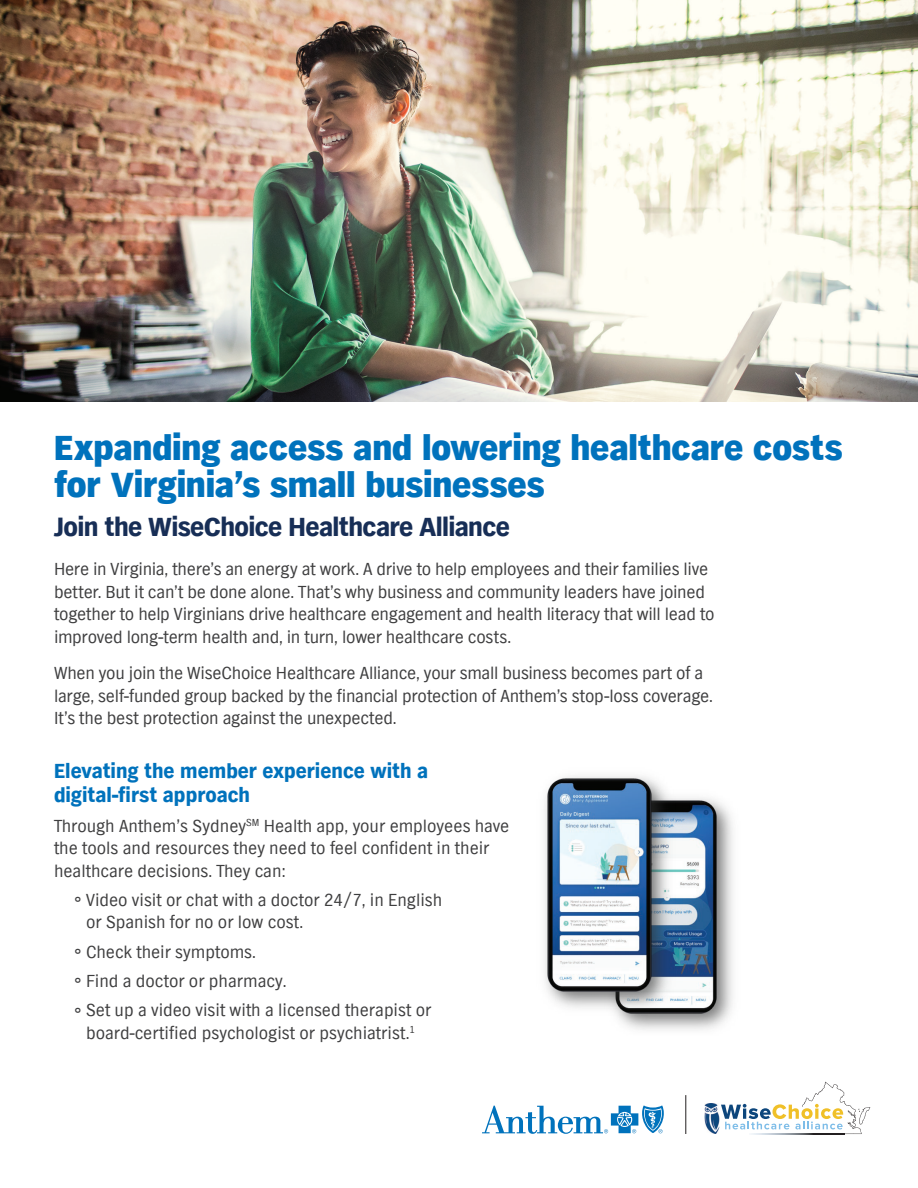
<style>
.page{position:relative;width:918px;height:1188px;background:#fff}
.page>*{position:absolute;margin:0;border:0;box-sizing:border-box;transform-origin:0 0}
.t1{font:800 36px/37.5px "TV Nord EF";letter-spacing:-.005em;color:#0072bc}
.t2{font:900 27px "TV Nord EF";letter-spacing:-.025em;color:#172e56}
.t3{font:900 21px/24px "TV Nord EF";color:#0072bc}
.t4{font:18px/22.5px "TV Nord EF";letter-spacing:-.005em;color:#3e3e3f}
</style>
<div class="page">
<img style="left:0;top:0;width:918px;height:402px">
<img style="left:619px;top:798px;width:114px;height:232px">
<img style="left:544px;top:776px;width:134px;height:242px">
<svg style="left:482px;top:1105px;width:182px;height:29px"></svg>
<img style="left:704px;top:1103px;width:16px;height:31px">
<svg style="left:721px;top:1104px;width:122px;height:25px"></svg>
<img style="left:822px;top:1082px;width:19px;height:9px">
<img style="left:802px;top:1093px;width:16px;height:14px">
<img style="left:840px;top:1090px;width:5px;height:13px">
<img style="left:844px;top:1101px;width:9px;height:28px">
<img style="left:853px;top:1109px;width:9px;height:25px">
<img style="left:751px;top:1134px;width:94px;height:1px">
<img style="left:859px;top:1107px;width:11px;height:17px">
<hr style="left:686px;top:1095px;width:1px;height:39px;background:#231f20">
<p class="t1" style="left:54px;top:430px;width:790px">Expanding access and lowering healthcare costs for Virginia’s small businesses</p>
<p class="t2" style="left:54px;top:512px;width:457px">Join the WiseChoice Healthcare Alliance</p>
<p class="t4" style="left:54px;top:558px;width:662px">Here in Virginia, there’s an energy at work. A drive to help employees and their families live better. But it can’t be done alone. That’s why business and community leaders have joined together to help Virginians drive healthcare engagement and health literacy that will lead to improved long-term health and, in turn, lower healthcare costs.</p>
<p class="t4" style="left:54px;top:662px;width:661px">When you join the WiseChoice Healthcare Alliance, your small business becomes part of a large, self-funded group backed by the financial protection of Anthem’s stop-loss coverage.<br>It’s the best protection against the unexpected.</p>
<p class="t3" style="left:54px;top:760px;width:376px">Elevating the member experience with a digital-first approach</p>
<p class="t4" style="left:54px;top:815px;width:457px">Through Anthem’s Sydney<sup>SM</sup> Health app, your employees have the tools and resources they need to feel confident in their healthcare decisions. They can:</p>
<p class="t4" style="left:86px;top:889px;width:358px;text-indent:-12px">° Video visit or chat with a doctor 24/7, in English or Spanish for no or low cost.</p>
<p class="t4" style="left:74px;top:941px;width:183px">° Check their symptoms.</p>
<p class="t4" style="left:74px;top:970px;width:214px">° Find a doctor or pharmacy.</p>
<p class="t4" style="left:74px;top:999px;width:359px;text-align:center">° Set up a video visit with a licensed therapist or board-certified psychologist or psychiatrist.<sup>1</sup></p>
</div>
